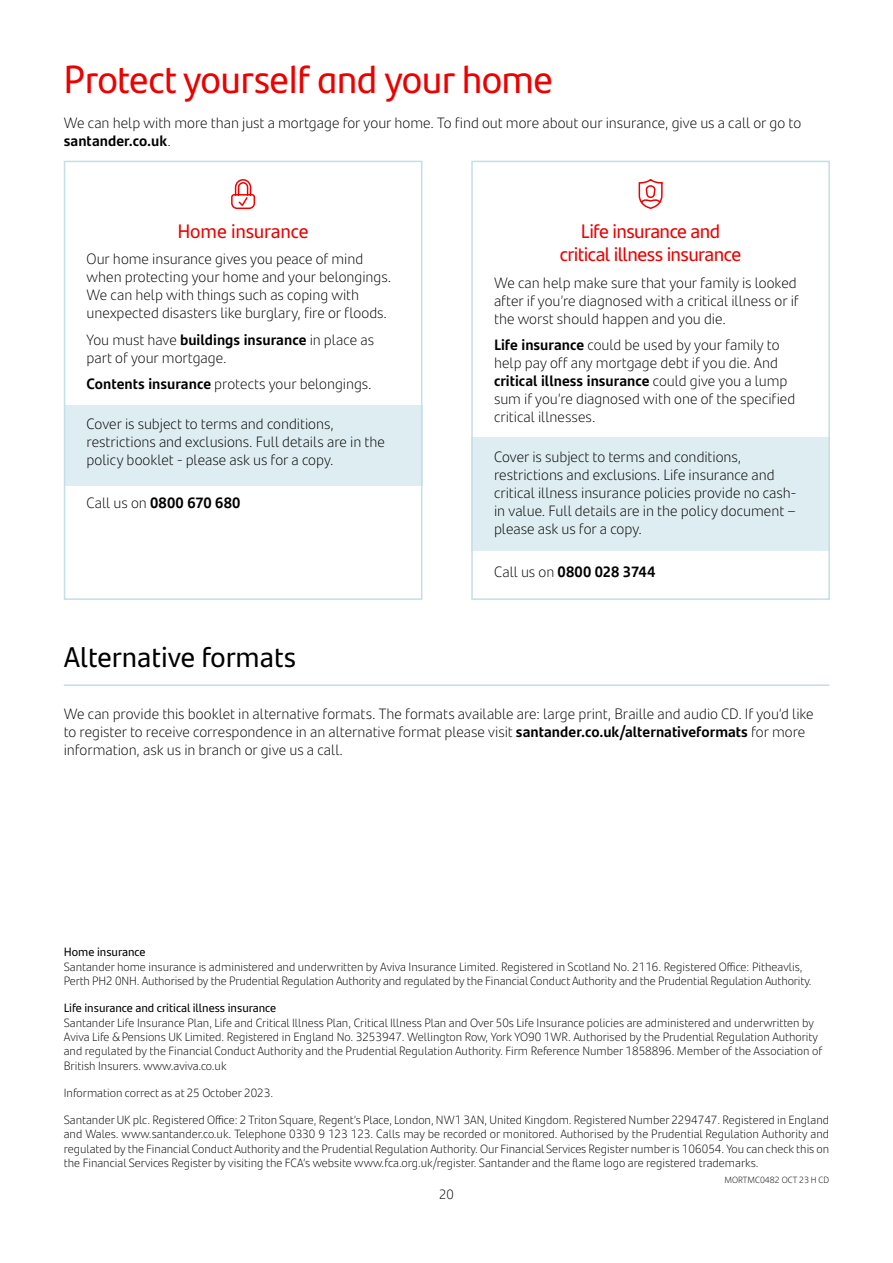
<style>
.page{position:relative;width:893px;height:1263px;background:#fff}
.page>*{position:absolute;margin:0;border:0;box-sizing:border-box;transform-origin:0 0}
.t1{font:39px "Santander Headline";color:#ec0000}
.t2{font:28.5px "Santander Text";color:#000}
.t3{font:19.5px/23.4px "Santander Text";letter-spacing:-.03em;color:#ec0000;text-align:center}
.t4{font:19.5px "Santander Text";letter-spacing:-.01em;color:#ec0000}
.t5{font:300 15px/18px "Santander Text";color:#000}
.t6{font:700 15px "Santander Text";letter-spacing:.015em;color:#000}
.t7{font:300 13.5px "Santander Text";color:#000}
.t8{font:300 12px/14.4px "Santander Text";color:#000}
.t9{font:12px "Santander Text";color:#000}
.t10{font:300 9px "Santander Text";color:#000}
.s1{font-weight:700}
.s2{font-weight:300}
</style>
<div class="page">
<div style="left:472px;top:437px;width:358px;height:113px;background:#deedf2"></div>
<div style="left:64px;top:405px;width:358px;height:80px;background:#deedf2"></div>
<hr style="left:64px;top:684px;width:765px;height:2px;background:#c3dee7">
<svg style="left:231px;top:179px;width:25px;height:31px"></svg>
<div style="left:64px;top:161px;width:358px;height:439px;border:2px solid #c3dee7"></div>
<svg style="left:638px;top:179px;width:25px;height:30px"></svg>
<div style="left:471px;top:161px;width:359px;height:439px;border:2px solid #c3dee7"></div>
<h1 class="t1" style="left:64px;top:50px;width:491px">Protect yourself and your home</h1>
<p class="t5" style="left:64px;top:113px;width:739px">We can help with more than just a mortgage for your home. To find out more about our insurance, give us a call or go to <span class="s1">santander.co.uk</span>.</p>
<h3 class="t4" style="left:177px;top:216px;width:133px">Home insurance</h3>
<p class="t5" style="left:87px;top:249px;width:306px">Our home insurance gives you peace of mind when protecting your home and your belongings.<br>We can help with things such as coping with unexpected disasters like burglary, fire or floods.</p>
<p class="t5" style="left:87px;top:330px;width:289px">You must have <span class="s1">buildings insurance</span> in place as part of your mortgage.</p>
<p class="t5" style="left:87px;top:374px;width:287px"><span class="s1">Contents insurance</span> protects your belongings.</p>
<p class="t5" style="left:87px;top:414px;width:300px">Cover is subject to terms and conditions, restrictions and exclusions. Full details are in the policy booklet - please ask us for a copy.</p>
<p class="t6" style="left:87px;top:491px;width:155px"><span class="s2">Call us on</span> 0800 670 680</p>
<h2 class="t2" style="left:64px;top:636px;width:234px">Alternative formats</h2>
<h3 class="t3" style="left:560px;top:218px;width:183px">Life insurance and critical illness insurance</h3>
<p class="t5" style="left:494px;top:273px;width:306px;text-align:justify">We can help make sure that your family is looked after if you’re diagnosed with a critical illness or if the worst should happen and you die.</p>
<p class="t5" style="left:494px;top:335px;width:303px"><span class="s1">Life insurance</span> could be used by your family to help pay off any mortgage debt if you die. And <span class="s1">critical illness insurance</span> could give you a lump sum if you’re diagnosed with one of the specified critical illnesses.</p>
<p class="t5" style="left:494px;top:447px;width:304px">Cover is subject to terms and conditions, restrictions and exclusions. Life insurance and critical illness insurance policies provide no cash&shy;in value. Full details are in the policy document – please ask us for a copy.</p>
<p class="t6" style="left:494px;top:560px;width:163px"><span class="s2">Call us on</span> 0800 028 3744</p>
<p class="t5" style="left:64px;top:704px;width:751px">We can provide this booklet in alternative formats. The formats available are: large print, Braille and audio CD. If you’d like to register to receive correspondence in an alternative format please visit <span class="s1">santander.co.uk/alternativeformats</span> for more information, ask us in branch or give us a call.</p>
<p class="t9" style="left:64px;top:943px;width:83px">Home insurance</p>
<p class="t8" style="left:64px;top:959px;width:749px">Santander home insurance is administered and underwritten by Aviva Insurance Limited. Registered in Scotland No. 2116. Registered Office: Pitheavlis,<br>Perth PH2 0NH. Authorised by the Prudential Regulation Authority and regulated by the Financial Conduct Authority and the Prudential Regulation Authority.</p>
<p class="t9" style="left:64px;top:999px;width:214px">Life insurance and critical illness insurance</p>
<p class="t8" style="left:64px;top:1014px;width:760px">Santander Life Insurance Plan, Life and Critical Illness Plan, Critical Illness Plan and Over 50s Life Insurance policies are administered and underwritten by Aviva Life &amp; Pensions UK Limited. Registered in England No. 3253947. Wellington Row, York YO90 1WR. Authorised by the Prudential Regulation Authority and regulated by the Financial Conduct Authority and the Prudential Regulation Authority. Firm Reference Number 1858896. Member of the Association of British Insurers. www.aviva.co.uk</p>
<p class="t8" style="left:64px;top:1085px;width:211px">Information correct as at 25 October 2023.</p>
<p class="t8" style="left:64px;top:1112px;width:767px;text-align:justify">Santander UK plc. Registered Office: 2 Triton Square, Regent’s Place, London, NW1 3AN, United Kingdom. Registered Number 2294747. Registered in England and Wales. www.santander.co.uk. Telephone 0330 9 123 123. Calls may be recorded or monitored. Authorised by the Prudential Regulation Authority and regulated by the Financial Conduct Authority and the Prudential Regulation Authority. Our Financial Services Register number is 106054. You can check this on the Financial Services Register by visiting the FCA’s website www.fca.org.uk/register. Santander and the flame logo are registered trademarks.</p>
<p class="t10" style="left:724px;top:1173px;width:106px">MORTMC0482 OCT 23 H CD</p>
<p class="t7" style="left:439px;top:1184px;width:16px">20</p>
</div>
